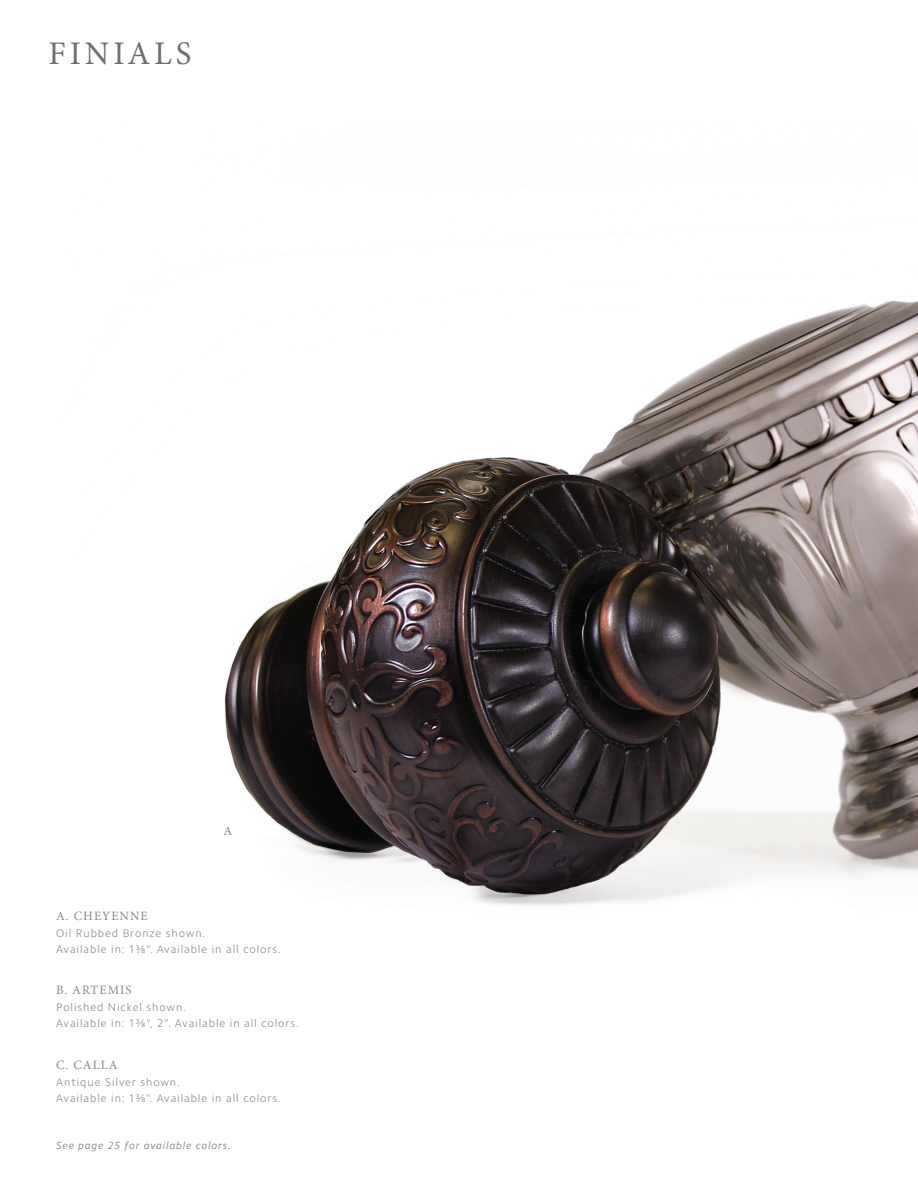
<style>
.page{position:relative;width:918px;height:1188px;background:#fff}
.page>*{position:absolute;margin:0;border:0;box-sizing:border-box;transform-origin:0 0}
.t1{font:33px "Minion Pro";letter-spacing:.12em;color:#6d6e71}
.t2{font:12.75px "Minion Pro";letter-spacing:.08em;color:#888a8d}
.t3{font:300 11.25px "Camphor Std";letter-spacing:.08em;color:#888a8d}
.t4{font:italic 10.5px "Camphor Std";letter-spacing:.08em;color:#888a8d}
</style>
<div class="page">
<img style="left:224px;top:300px;width:694px;height:606px">
<p class="t1" style="left:48px;top:31px;width:145px">FINIALS</p>
<p class="t2" style="left:224px;top:823px;width:10px">A</p>
<p class="t2" style="left:56px;top:908px;width:93px">A. CHEYENNE</p>
<p class="t3" style="left:56px;top:926px;width:151px">Oil Rubbed Bronze shown.</p>
<p class="t3" style="left:56px;top:943px;width:226px">Available in: 1⅜". Available in all colors.</p>
<p class="t2" style="left:56px;top:981px;width:77px">B. ARTEMIS</p>
<p class="t3" style="left:56px;top:1000px;width:131px">Polished Nickel shown.</p>
<p class="t3" style="left:56px;top:1017px;width:244px">Available in: 1⅜", 2". Available in all colors.</p>
<p class="t2" style="left:56px;top:1056px;width:63px">C. CALLA</p>
<p class="t3" style="left:56px;top:1075px;width:125px">Antique Silver shown.</p>
<p class="t3" style="left:56px;top:1092px;width:226px">Available in: 1⅜". Available in all colors.</p>
<p class="t4" style="left:56px;top:1140px;width:176px">See page 25 for available colors.</p>
</div>
